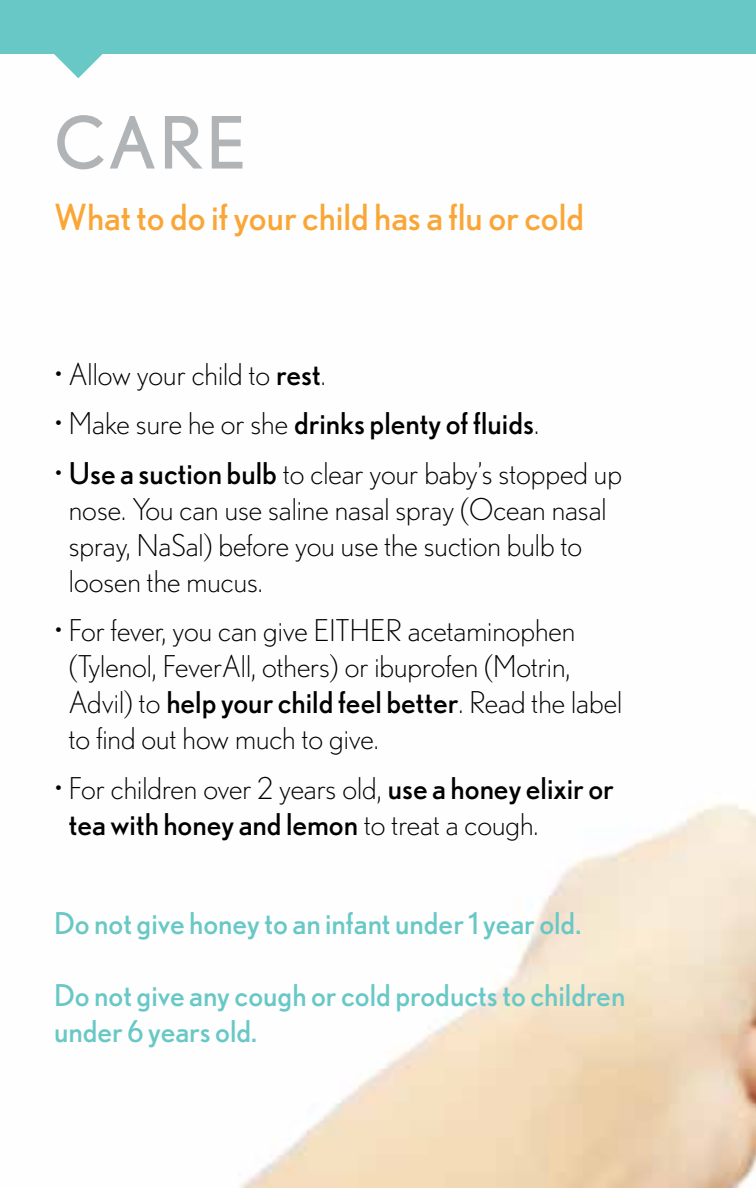
<style>
.page{position:relative;width:756px;height:1188px;background:#fff}
.page>*{position:absolute;margin:0;border:0;box-sizing:border-box;transform-origin:0 0}
.t1{font:72px "Nobel";color:#b1b4b6}
.t2{font:36px "Nobel";color:#faa636}
.t3{font:300 30px/36px "Nobel";color:#000}
.t4{font:30px/36px "Nobel";color:#68c8c6}
.t5{font:30px "Nobel";color:#000}
.s1{font-weight:400}
.s2{font-weight:300}
</style>
<div class="page">
<img style="left:78px;top:78px;width:678px;height:1110px">
<div style="left:0;top:0;width:755px;height:54px;background:#68c8c6"></div>
<hr style="left:755px;top:0;width:1px;height:54px;background:#68c8c6">
<svg style="left:54px;top:30px;width:49px;height:48px"></svg>
<h1 class="t1" style="left:54px;top:101px;width:194px">CARE</h1>
<p class="t2" style="left:54px;top:196px;width:532px">What to do if your child has a flu or cold</p>
<p class="t3" style="left:54px;top:356px;width:273px">• Allow your child to <span class="s1">rest</span>.</p>
<p class="t5" style="left:54px;top:406px;width:486px"><span class="s2">• Make sure he or she</span> drinks plenty of fluids<span class="s2">.</span></p>
<p class="t3" style="left:69px;top:455px;width:555px;text-indent:-15px">• <span class="s1">Use a suction bulb</span> to clear your baby’s stopped up nose. You can use saline nasal spray (Ocean nasal spray, NaSal) before you use the suction bulb to loosen the mucus.</p>
<p class="t3" style="left:69px;top:612px;width:555px;text-indent:-15px">• For fever, you can give EITHER acetaminophen (Tylenol, FeverAll, others) or ibuprofen (Motrin, Advil) to <span class="s1">help your child feel better</span>. Read the label to find out how much to give.</p>
<p class="t3" style="left:69px;top:770px;width:547px;text-indent:-15px">• For children over 2 years old, <span class="s1">use a honey elixir or tea with honey and lemon</span> to treat a cough.</p>
<p class="t4" style="left:54px;top:904px;width:529px">Do not give honey to an infant under 1 year old.</p>
<p class="t4" style="left:54px;top:976px;width:573px">Do not give any cough or cold products to children under 6 years old.</p>
</div>
